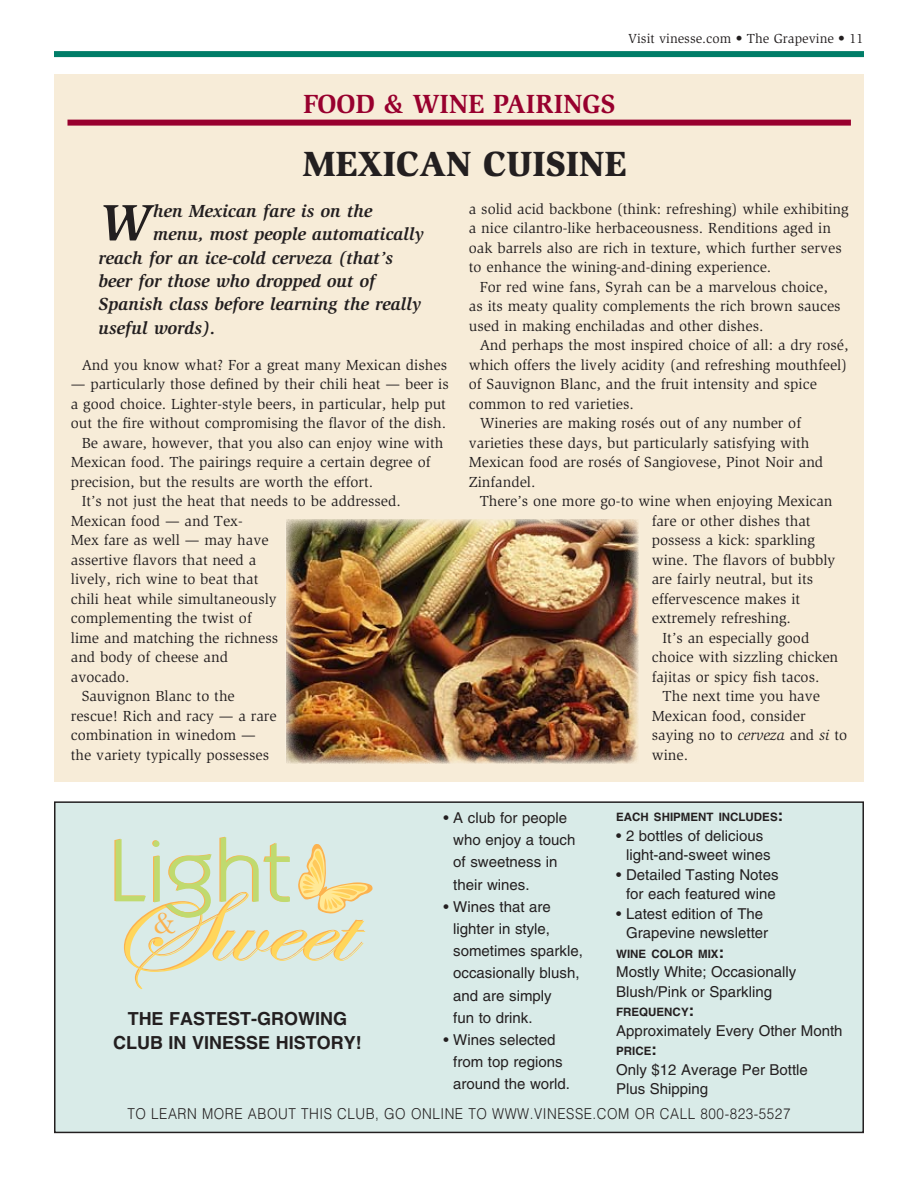
<style>
.page{position:relative;width:918px;height:1188px;background:#fff}
.page>*{position:absolute;margin:0;border:0;box-sizing:border-box;transform-origin:0 0}
.t1{font:italic 700 52.65px "Slimbach Std";color:#231f20}
.t2{font:900 36px "Slimbach Std";color:#231f20}
.t3{font:31.5px "Baskerville";color:#fcb24e}
.t4{font:700 27px "Slimbach Std";color:#98002e}
.t5{font:italic 700 18px "Slimbach Std";color:#231f20}
.t6{font:700 18px/24px "Helvetica LT Std";color:#231f20;text-align:center}
.t7{font:15px/19.5px "Slimbach Std";color:#231f20}
.t8{font:15px/22.2px "Helvetica LT Std";color:#231f20}
.t9{font:300 15px "Helvetica LT Std";letter-spacing:.04em;color:#231f20;scale:.9 1}
.t10{font:13.5px "Slimbach Std";color:#231f20}
.t11{font:700 11.55px "Helvetica LT Std";color:#231f20}
.s1{font-style:italic}
.s2{font-size:16.5px}
</style>
<div class="page">
<div style="left:54px;top:51px;width:810px;height:6px;background:#007d68"></div>
<div style="left:54px;top:74px;width:810px;height:708px;background:#f7ecd8"></div>
<div style="left:68px;top:120px;width:783px;height:6px;background:#98002e"></div>
<div style="left:55px;top:802px;width:808px;height:330px;background:#d9ebe8"></div>
<div style="left:54px;top:801px;width:810px;height:332px;border:2px solid #231f20"></div>
<svg style="left:114px;top:837px;width:259px;height:152px"></svg>
<img style="left:287px;top:519px;width:351px;height:244px">
<p class="t10" style="left:628px;top:31px;width:237px">Visit vinesse.com • The Grapevine • 11</p>
<h3 class="t4" style="left:303px;top:88px;width:311px">FOOD &amp; WINE PAIRINGS</h3>
<h2 class="t2" style="left:302px;top:141px;width:324px">MEXICAN CUISINE</h2>
<h1 class="t1" style="left:99px;top:192px;width:54px">W</h1>
<p class="t5" style="left:153px;top:201px;width:221px">hen Mexican fare is on the</p>
<p class="t5" style="left:153px;top:224px;width:272px">menu, most people automatically</p>
<p class="t5" style="left:99px;top:247px;width:296px">reach for an ice-cold cerveza (that’s</p>
<p class="t5" style="left:99px;top:270px;width:278px">beer for those who dropped out of</p>
<p class="t5" style="left:99px;top:294px;width:324px">Spanish class before learning the really</p>
<p class="t5" style="left:99px;top:317px;width:119px">useful words).</p>
<p class="t7" style="left:82px;top:355px;width:367px">And you know what? For a great many Mexican dishes</p>
<p class="t7" style="left:71px;top:374px;width:379px">— particularly those defined by their chili heat — beer is</p>
<p class="t7" style="left:71px;top:394px;width:377px">a good choice. Lighter-style beers, in particular, help put</p>
<p class="t7" style="left:71px;top:413px;width:377px">out the fire without compromising the flavor of the dish.</p>
<p class="t7" style="left:82px;top:433px;width:363px">Be aware, however, that you also can enjoy wine with</p>
<p class="t7" style="left:71px;top:452px;width:361px">Mexican food. The pairings require a certain degree of</p>
<p class="t7" style="left:71px;top:472px;width:304px">precision, but the results are worth the effort.</p>
<p class="t7" style="left:82px;top:491px;width:321px">It’s not just the heat that needs to be addressed.</p>
<p class="t7" style="left:71px;top:511px;width:173px">Mexican food — and Tex-</p>
<p class="t7" style="left:71px;top:530px;width:199px">Mex fare as well — may have</p>
<p class="t7" style="left:71px;top:550px;width:187px">assertive flavors that need a</p>
<p class="t7" style="left:71px;top:569px;width:189px">lively, rich wine to beat that</p>
<p class="t7" style="left:71px;top:589px;width:207px">chili heat while simultaneously</p>
<p class="t7" style="left:71px;top:608px;width:182px">complementing the twist of</p>
<p class="t7" style="left:71px;top:628px;width:209px">lime and matching the richness</p>
<p class="t7" style="left:71px;top:647px;width:159px">and body of cheese and</p>
<p class="t7" style="left:71px;top:667px;width:60px">avocado.</p>
<p class="t7" style="left:82px;top:686px;width:155px">Sauvignon Blanc to the</p>
<p class="t7" style="left:71px;top:706px;width:207px">rescue! Rich and racy — a rare</p>
<p class="t7" style="left:71px;top:725px;width:187px">combination in winedom —</p>
<p class="t7" style="left:71px;top:745px;width:200px">the variety typically possesses</p>
<p class="t7" style="left:469px;top:199px;width:381px">a solid acid backbone (think: refreshing) while exhibiting a nice cilantro-like herbaceousness. Renditions aged in oak barrels also are rich in texture, which further serves to enhance the wining-and-dining experience.</p>
<p class="t7" style="left:469px;top:277px;width:373px;text-indent:11px">For red wine fans, Syrah can be a marvelous choice, as its meaty quality complements the rich brown sauces used in making enchiladas and other dishes.</p>
<p class="t7" style="left:480px;top:335px;width:370px">And perhaps the most inspired choice of all: a dry rosé,</p>
<p class="t7" style="left:469px;top:355px;width:380px">which offers the lively acidity (and refreshing mouthfeel)</p>
<p class="t7" style="left:469px;top:374px;width:349px">of Sauvignon Blanc, and the fruit intensity and spice</p>
<p class="t7" style="left:469px;top:394px;width:167px">common to red varieties.</p>
<p class="t7" style="left:480px;top:413px;width:323px">Wineries are making rosés out of any number of</p>
<p class="t7" style="left:469px;top:433px;width:342px">varieties these days, but particularly satisfying with</p>
<p class="t7" style="left:469px;top:452px;width:356px">Mexican food are rosés of Sangiovese, Pinot Noir and</p>
<p class="t7" style="left:469px;top:472px;width:68px">Zinfandel.</p>
<p class="t7" style="left:480px;top:491px;width:354px">There’s one more go-to wine when enjoying Mexican</p>
<p class="t7" style="left:652px;top:511px;width:160px">fare or other dishes that</p>
<p class="t7" style="left:652px;top:530px;width:165px">possess a kick: sparkling</p>
<p class="t7" style="left:652px;top:550px;width:185px">wine. The flavors of bubbly</p>
<p class="t7" style="left:652px;top:569px;width:163px">are fairly neutral, but its</p>
<p class="t7" style="left:652px;top:589px;width:150px">effervescence makes it</p>
<p class="t7" style="left:652px;top:608px;width:141px">extremely refreshing.</p>
<p class="t7" style="left:663px;top:628px;width:148px">It’s an especially good</p>
<p class="t7" style="left:652px;top:647px;width:188px">choice with sizzling chicken</p>
<p class="t7" style="left:652px;top:667px;width:169px">fajitas or spicy fish tacos.</p>
<p class="t7" style="left:663px;top:686px;width:159px">The next time you have</p>
<p class="t7" style="left:652px;top:706px;width:155px">Mexican food, consider</p>
<p class="t7" style="left:652px;top:725px;width:197px">saying no to <span class="s1">cerveza</span> and <span class="s1">si</span> to</p>
<p class="t7" style="left:652px;top:745px;width:38px">wine.</p>
<h3 class="t3" style="left:154px;top:904px;width:24px">&amp;</h3>
<p class="t6" style="left:113px;top:1007px;width:250px">THE FASTEST-GROWING<br>CLUB IN VINESSE HISTORY!</p>
<p class="t8" style="left:453px;top:807px;width:124px;text-indent:-10px">• A club for people who enjoy a touch of sweetness in their wines.</p>
<p class="t8" style="left:453px;top:895px;width:131px;text-indent:-10px">• Wines that are lighter in style, sometimes sparkle, occasionally blush, and are simply<br>fun to drink.</p>
<p class="t8" style="left:453px;top:1029px;width:118px;text-indent:-10px">• Wines selected from top regions around the world.</p>
<p class="t11" style="left:616px;top:810px;width:169px">EACH SHIPMENT INCLUDES<span class="s2">:</span></p>
<p class="t8" style="left:626px;top:825px;width:146px;line-height:19.5px;text-indent:-10px">• 2 bottles of delicious light-and-sweet wines</p>
<p class="t8" style="left:616px;top:864px;width:164px;line-height:19.5px;text-align:center">• Detailed Tasting Notes for each featured wine</p>
<p class="t8" style="left:626px;top:903px;width:144px;line-height:19.5px;text-indent:-10px">• Latest edition of The<br>Grapevine newsletter</p>
<p class="t11" style="left:616px;top:946px;width:109px">WINE COLOR MIX<span class="s2">:</span></p>
<p class="t8" style="left:616px;top:962px;width:182px;line-height:19.5px">Mostly White; Occasionally<br>Blush/Pink or Sparkling</p>
<p class="t11" style="left:616px;top:1005px;width:80px">FREQUENCY<span class="s2">:</span></p>
<p class="t8" style="left:616px;top:1019px;width:228px">Approximately Every Other Month</p>
<p class="t11" style="left:616px;top:1044px;width:42px">PRICE<span class="s2">:</span></p>
<p class="t8" style="left:616px;top:1059px;width:193px;line-height:19.5px">Only $12 Average Per Bottle<br>Plus Shipping</p>
<p class="t9" style="left:127px;top:1104px;width:738px">TO LEARN MORE ABOUT THIS CLUB, GO ONLINE TO WWW.VINESSE.COM OR CALL 800-823-5527</p>
</div>
